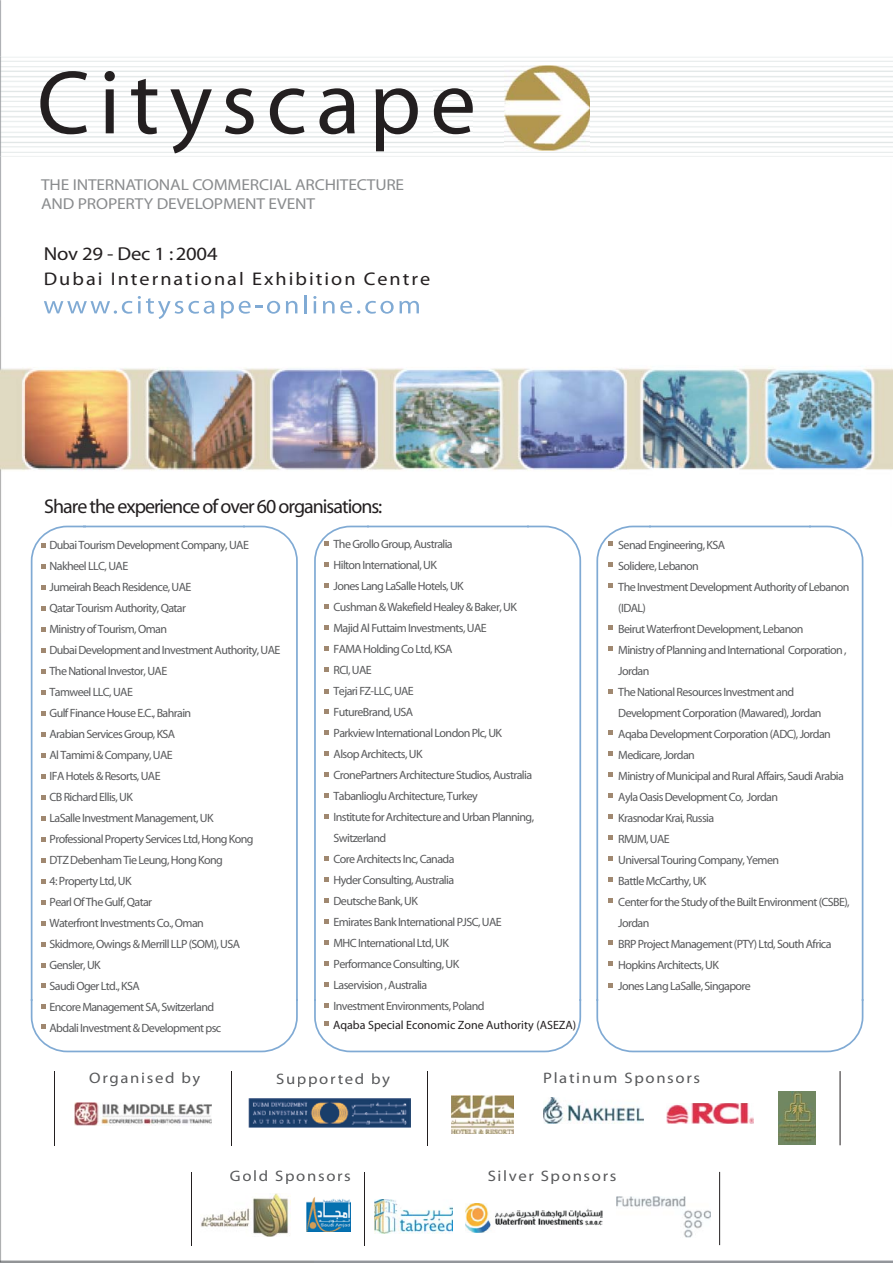
<style>
.page{position:relative;width:893px;height:1263px;background:#fff}
.page>*{position:absolute;margin:0;border:0;box-sizing:border-box;transform-origin:0 0}
.t1{font:90.9px "Myriad";letter-spacing:.1em;color:#231f20}
.t2{font:19.95px "Myriad";letter-spacing:-.05em;color:#231f20}
.t3{font:18.75px "Myriad";letter-spacing:-.01em;color:#231f20;scale:1.1 1}
.t4{font:18.45px "Myriad";letter-spacing:.1em;color:#231f20;scale:1.1 1}
.t5{font:15.9px/18.9px "Myriad";letter-spacing:-.01em;color:#8a8c8e;scale:1.1 1}
.t6{font:15.15px "Myriad";letter-spacing:.1em;color:#58595b;scale:1.1 1}
.t7{font:12px/21px "Myriad";letter-spacing:-.05em;color:#58595b}
.t8{font:12px "Myriad";color:#231f20}
</style>
<div class="page">
<img style="left:0;top:317px;width:630px;height:946px">
<img style="left:630px;top:368px;width:262px;height:895px">
<img style="left:596px;top:999px;width:267px;height:53px">
<img style="left:596px;top:526px;width:54px;height:474px">
<img style="left:809px;top:526px;width:54px;height:474px">
<img style="left:649px;top:526px;width:161px;height:53px">
<img style="left:314px;top:999px;width:267px;height:53px">
<img style="left:314px;top:526px;width:54px;height:474px">
<img style="left:527px;top:526px;width:54px;height:474px">
<img style="left:367px;top:526px;width:161px;height:53px">
<img style="left:31px;top:999px;width:267px;height:53px">
<img style="left:31px;top:526px;width:54px;height:474px">
<img style="left:244px;top:526px;width:54px;height:474px">
<img style="left:84px;top:526px;width:161px;height:53px">
<img style="left:0;top:57px;width:892px;height:100px">
<img style="left:434px;top:88px;width:39px;height:46px">
<img style="left:505px;top:66px;width:84px;height:85px">
<img style="left:44px;top:301px;width:19px;height:12px">
<img style="left:67px;top:301px;width:20px;height:12px">
<img style="left:90px;top:301px;width:20px;height:12px">
<svg style="left:114px;top:301px;width:18px;height:13px"></svg>
<img style="left:138px;top:296px;width:3px;height:17px">
<img style="left:146px;top:298px;width:8px;height:16px">
<img style="left:158px;top:301px;width:13px;height:18px">
<svg style="left:175px;top:301px;width:39px;height:13px"></svg>
<img style="left:221px;top:301px;width:13px;height:17px">
<svg style="left:239px;top:301px;width:41px;height:13px"></svg>
<svg style="left:286px;top:301px;width:11px;height:12px"></svg>
<img style="left:313px;top:296px;width:3px;height:17px">
<svg style="left:323px;top:301px;width:11px;height:12px"></svg>
<svg style="left:340px;top:301px;width:53px;height:13px"></svg>
<img style="left:399px;top:301px;width:20px;height:12px">
<img style="left:451px;top:1096px;width:62px;height:38px">
<img style="left:543px;top:1097px;width:100px;height:26px">
<svg style="left:657px;top:1076px;width:42px;height:7px"></svg>
<svg style="left:230px;top:1170px;width:37px;height:11px"></svg>
<svg style="left:276px;top:1171px;width:74px;height:13px"></svg>
<svg style="left:488px;top:1170px;width:45px;height:11px"></svg>
<svg style="left:541px;top:1171px;width:75px;height:13px"></svg>
<svg style="left:277px;top:1073px;width:86px;height:14px"></svg>
<svg style="left:372px;top:1073px;width:18px;height:14px"></svg>
<svg style="left:90px;top:1073px;width:83px;height:14px"></svg>
<svg style="left:182px;top:1073px;width:18px;height:14px"></svg>
<hr style="left:364px;top:1172px;width:1px;height:73px;background:#231f20">
<hr style="left:191px;top:1172px;width:1px;height:73px;background:#231f20">
<hr style="left:719px;top:1172px;width:1px;height:73px;background:#231f20">
<hr style="left:231px;top:1071px;width:1px;height:74px;background:#231f20">
<hr style="left:54px;top:1071px;width:1px;height:74px;background:#231f20">
<hr style="left:839px;top:1071px;width:1px;height:74px;background:#231f20">
<hr style="left:427px;top:1071px;width:1px;height:74px;background:#231f20">
<img style="left:306px;top:1196px;width:45px;height:36px">
<img style="left:616px;top:1197px;width:94px;height:40px">
<img style="left:465px;top:1204px;width:137px;height:29px">
<img style="left:667px;top:1103px;width:86px;height:20px">
<svg style="left:41px;top:543px;width:5px;height:5px"></svg>
<svg style="left:41px;top:564px;width:5px;height:5px"></svg>
<svg style="left:41px;top:585px;width:5px;height:5px"></svg>
<svg style="left:41px;top:606px;width:5px;height:5px"></svg>
<svg style="left:41px;top:627px;width:5px;height:5px"></svg>
<svg style="left:41px;top:648px;width:5px;height:5px"></svg>
<svg style="left:41px;top:669px;width:5px;height:5px"></svg>
<svg style="left:41px;top:690px;width:5px;height:5px"></svg>
<svg style="left:41px;top:711px;width:5px;height:4px"></svg>
<svg style="left:41px;top:732px;width:5px;height:4px"></svg>
<svg style="left:41px;top:753px;width:5px;height:4px"></svg>
<svg style="left:41px;top:774px;width:5px;height:5px"></svg>
<svg style="left:41px;top:795px;width:5px;height:4px"></svg>
<svg style="left:41px;top:816px;width:5px;height:4px"></svg>
<svg style="left:41px;top:837px;width:5px;height:4px"></svg>
<svg style="left:41px;top:858px;width:5px;height:5px"></svg>
<svg style="left:41px;top:879px;width:5px;height:5px"></svg>
<svg style="left:41px;top:900px;width:5px;height:4px"></svg>
<svg style="left:41px;top:921px;width:5px;height:5px"></svg>
<svg style="left:41px;top:942px;width:5px;height:4px"></svg>
<svg style="left:41px;top:963px;width:5px;height:5px"></svg>
<svg style="left:41px;top:984px;width:5px;height:4px"></svg>
<svg style="left:41px;top:1005px;width:5px;height:4px"></svg>
<svg style="left:325px;top:542px;width:4px;height:4px"></svg>
<svg style="left:325px;top:563px;width:4px;height:4px"></svg>
<svg style="left:325px;top:584px;width:4px;height:4px"></svg>
<svg style="left:325px;top:605px;width:4px;height:4px"></svg>
<svg style="left:325px;top:626px;width:4px;height:4px"></svg>
<svg style="left:325px;top:647px;width:4px;height:4px"></svg>
<svg style="left:325px;top:668px;width:4px;height:4px"></svg>
<svg style="left:325px;top:689px;width:4px;height:4px"></svg>
<svg style="left:325px;top:710px;width:4px;height:4px"></svg>
<svg style="left:325px;top:731px;width:4px;height:4px"></svg>
<svg style="left:325px;top:752px;width:4px;height:4px"></svg>
<svg style="left:325px;top:773px;width:4px;height:4px"></svg>
<svg style="left:325px;top:794px;width:4px;height:4px"></svg>
<svg style="left:325px;top:815px;width:4px;height:4px"></svg>
<svg style="left:325px;top:857px;width:4px;height:4px"></svg>
<svg style="left:325px;top:878px;width:4px;height:4px"></svg>
<svg style="left:325px;top:899px;width:4px;height:4px"></svg>
<svg style="left:325px;top:920px;width:4px;height:4px"></svg>
<svg style="left:325px;top:941px;width:4px;height:4px"></svg>
<svg style="left:325px;top:962px;width:4px;height:4px"></svg>
<svg style="left:325px;top:983px;width:4px;height:4px"></svg>
<svg style="left:325px;top:1004px;width:4px;height:4px"></svg>
<svg style="left:608px;top:542px;width:5px;height:4px"></svg>
<svg style="left:608px;top:563px;width:5px;height:4px"></svg>
<svg style="left:608px;top:584px;width:5px;height:4px"></svg>
<svg style="left:608px;top:626px;width:5px;height:4px"></svg>
<svg style="left:608px;top:647px;width:5px;height:4px"></svg>
<svg style="left:608px;top:689px;width:5px;height:4px"></svg>
<svg style="left:608px;top:731px;width:5px;height:4px"></svg>
<svg style="left:608px;top:752px;width:5px;height:4px"></svg>
<svg style="left:608px;top:794px;width:5px;height:4px"></svg>
<svg style="left:608px;top:815px;width:5px;height:4px"></svg>
<svg style="left:608px;top:836px;width:5px;height:4px"></svg>
<svg style="left:608px;top:857px;width:5px;height:4px"></svg>
<svg style="left:608px;top:878px;width:5px;height:4px"></svg>
<svg style="left:608px;top:899px;width:5px;height:4px"></svg>
<svg style="left:608px;top:773px;width:5px;height:4px"></svg>
<svg style="left:608px;top:941px;width:5px;height:4px"></svg>
<svg style="left:608px;top:962px;width:5px;height:4px"></svg>
<svg style="left:608px;top:984px;width:5px;height:4px"></svg>
<img style="left:75px;top:1103px;width:137px;height:22px">
<img style="left:249px;top:1099px;width:161px;height:29px">
<img style="left:374px;top:1199px;width:79px;height:34px">
<img style="left:200px;top:1193px;width:90px;height:44px">
<svg style="left:324px;top:1022px;width:4px;height:4px"></svg>
<img style="left:778px;top:1092px;width:37px;height:52px">
<svg style="left:41px;top:1024px;width:5px;height:5px"></svg>
<h1 class="t1" style="left:37px;top:69px;width:440px">Cityscape</h1>
<h3 class="t5" style="left:41px;top:176px;width:331px">THE INTERNATIONAL COMMERCIAL ARCHITECTURE<br>AND PROPERTY DEVELOPMENT EVENT</h3>
<h3 class="t3" style="left:44px;top:247px;width:159px">Nov 29 - Dec 1 : 2004</h3>
<h3 class="t4" style="left:44px;top:271px;width:353px">Dubai International Exhibition Centre</h3>
<h2 class="t2" style="left:44px;top:499px;width:339px">Share the experience of over 60 organisations:</h2>
<p class="t7" style="left:50px;top:535px;width:232px">Dubai Tourism Development Company, UAE<br>Nakheel LLC, UAE<br>Jumeirah Beach Residence, UAE<br>Qatar Tourism Authority, Qatar<br>Ministry ofTourism, Oman<br>Dubai Development and Investment Authority, UAE<br>The National Investor, UAE<br>Tamweel LLC, UAE<br>Gulf Finance House E.C., Bahrain<br>Arabian Services Group, KSA<br>Al Tamimi &amp; Company, UAE<br>IFA Hotels &amp; Resorts, UAE<br>CB Richard Ellis, UK<br>LaSalle Investment Management, UK<br>Professional Property Services Ltd, Hong Kong<br>DTZ Debenham Tie Leung, Hong Kong<br>4: Property Ltd, UK<br>Pearl Of The Gulf, Qatar<br>Waterfront Investments Co., Oman<br>Skidmore, Owings &amp; Merrill LLP (SOM), USA<br>Gensler, UK<br>Saudi Oger Ltd., KSA<br>Encore Management SA, Switzerland<br>Abdali Investment &amp; Development psc</p>
<p class="t7" style="left:333px;top:534px;width:202px">The Grollo Group, Australia<br>Hilton International, UK<br>Jones Lang LaSalle Hotels, UK<br>Cushman &amp; Wakefield Healey &amp; Baker, UK<br>Majid Al Futtaim Investments, UAE<br>FAMA Holding Co Ltd, KSA<br>RCI, UAE<br>Tejari FZ-LLC, UAE<br>FutureBrand, USA<br>Parkview International London Plc, UK<br>Alsop Architects, UK<br>CronePartners Architecture Studios, Australia<br>Tabanlioglu Architecture, Turkey<br>Institute for Architecture and Urban Planning,<br>Switzerland<br>Core Architects Inc, Canada<br>Hyder Consulting, Australia<br>Deutsche Bank, UK<br>Emirates Bank International PJSC, UAE<br>MHC International Ltd, UK<br>Performance Consulting, UK<br>Laservision , Australia<br>Investment Environments, Poland</p>
<p class="t7" style="left:618px;top:535px;width:233px">Senad Engineering, KSA<br>Solidere, Lebanon<br>The Investment Development Authority of Lebanon (IDAL)<br>Beirut Waterfront Development, Lebanon<br>Ministry of Planning and International Corporation ,<br>Jordan<br>The National Resources Investment and<br>Development Corporation (Mawared), Jordan<br>Aqaba Development Corporation (ADC), Jordan<br>Medicare, Jordan<br>Ministry of Municipal and Rural Affairs, Saudi Arabia<br>Ayla Oasis Development Co, Jordan<br>Krasnodar Krai, Russia<br>RMJM, UAE<br>Universal Touring Company, Yemen<br>Battle McCarthy, UK<br>Center for the Study of the Built Environment (CSBE),<br>Jordan<br>BRP Project Management (PTY) Ltd, South Africa<br>Hopkins Architects, UK<br>Jones Lang LaSalle, Singapore</p>
<p class="t8" style="left:333px;top:1021px;width:245px">Aqaba Special Economic Zone Authority (ASEZA)</p>
<p class="t6" style="left:89px;top:1073px;width:102px">Organised by</p>
<p class="t6" style="left:276px;top:1073px;width:105px">Supported by</p>
<p class="t6" style="left:543px;top:1072px;width:144px">Platinum Sponsors</p>
<p class="t6" style="left:230px;top:1170px;width:112px">Gold Sponsors</p>
<p class="t6" style="left:487px;top:1170px;width:119px">Silver Sponsors</p>
</div>
